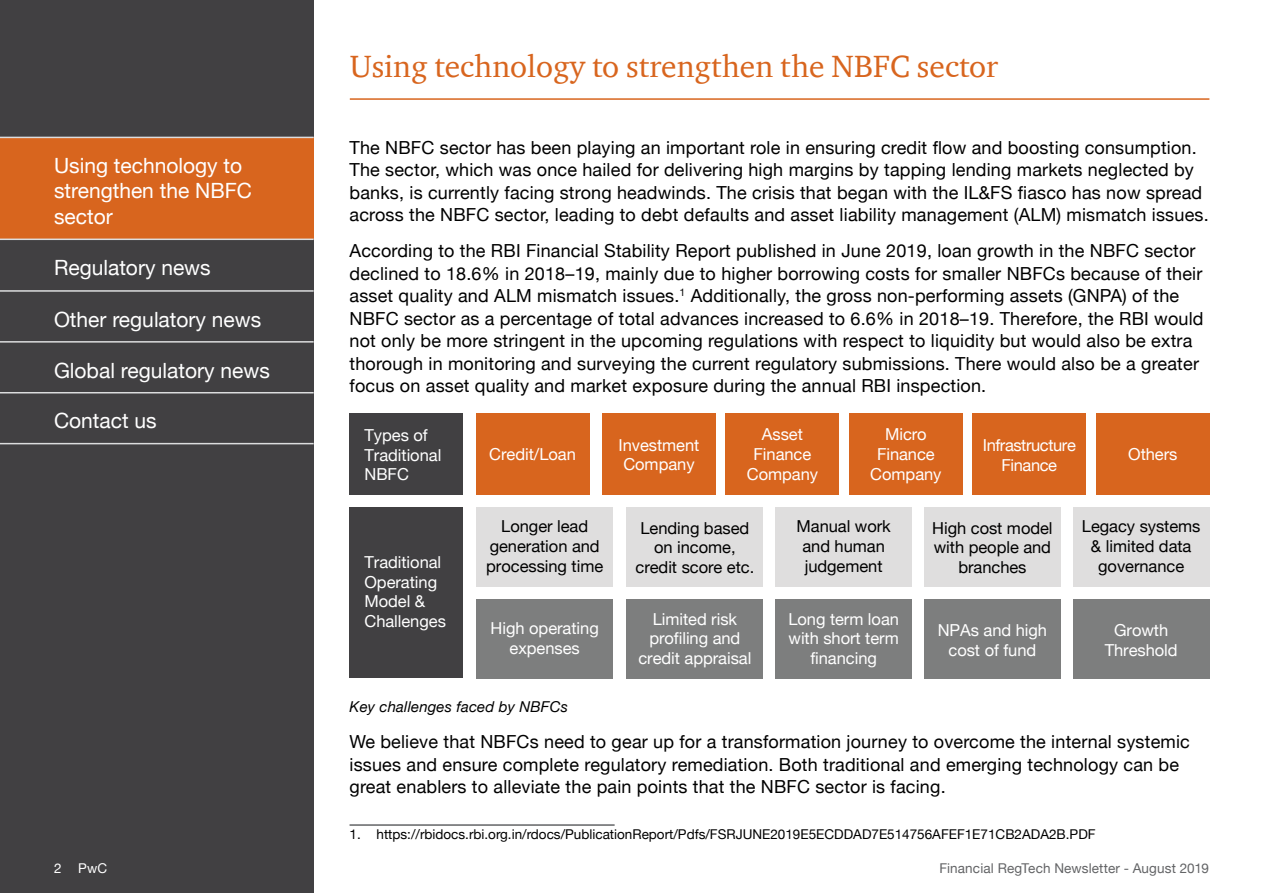
<style>
.page{position:relative;width:1263px;height:893px;background:#fff}
.page>*{position:absolute;margin:0;border:0;box-sizing:border-box;transform-origin:0 0}
.t1{font:31.5px "ITC Charter Com";color:#d8651e}
.t2{font:21px/25.2px "Helvetica Neue";color:#fff}
.t3{font:18px/22.5px "Helvetica Neue";letter-spacing:.01em;color:#000}
.t4{font:16.5px/19.8px "Helvetica Neue";letter-spacing:-.005em;color:#fff;text-align:center}
.t5{font:16.5px/19.8px "Helvetica Neue";letter-spacing:-.005em;color:#000;text-align:center}
.t6{font:16.5px/19.8px "Helvetica Neue";letter-spacing:-.025em;color:#fff;text-align:center}
.t7{font:italic 15px "Helvetica Neue";letter-spacing:.01em;color:#000}
.t8{font:13.5px "Helvetica Neue";color:#000}
.t9{font:13.5px "Helvetica Neue";letter-spacing:.01em;color:#636466}
.t10{font:13.5px "Helvetica Neue";color:#fff}
</style>
<div class="page">
<div style="left:0;top:0;width:314px;height:893px;background:#414042"></div>
<div style="left:0;top:138px;width:314px;height:101px;background:#d8651e"></div>
<hr style="left:0;top:137px;width:314px;height:1px;background:#dcddde">
<hr style="left:0;top:239px;width:314px;height:1px;background:#dcddde">
<hr style="left:0;top:290px;width:314px;height:2px;background:#dcddde">
<hr style="left:0;top:341px;width:314px;height:2px;background:#dcddde">
<hr style="left:0;top:392px;width:314px;height:1px;background:#dcddde">
<hr style="left:0;top:443px;width:314px;height:1px;background:#dcddde">
<div style="left:350px;top:413px;width:113px;height:81px;background:#414042"></div>
<div style="left:476px;top:413px;width:113px;height:81px;background:#d8651e"></div>
<div style="left:602px;top:413px;width:114px;height:81px;background:#d8651e"></div>
<div style="left:726px;top:413px;width:113px;height:81px;background:#d8651e"></div>
<div style="left:849px;top:413px;width:113px;height:81px;background:#d8651e"></div>
<div style="left:973px;top:413px;width:113px;height:81px;background:#d8651e"></div>
<div style="left:1096px;top:413px;width:113px;height:81px;background:#d8651e"></div>
<div style="left:627px;top:507px;width:136px;height:79px;background:#dfdede"></div>
<div style="left:476px;top:507px;width:137px;height:79px;background:#dfdede"></div>
<div style="left:775px;top:507px;width:137px;height:79px;background:#dfdede"></div>
<div style="left:924px;top:507px;width:137px;height:79px;background:#dfdede"></div>
<div style="left:1073px;top:507px;width:136px;height:79px;background:#dfdede"></div>
<div style="left:627px;top:600px;width:136px;height:79px;background:#7d7e7e"></div>
<div style="left:476px;top:600px;width:137px;height:79px;background:#7d7e7e"></div>
<div style="left:775px;top:600px;width:137px;height:79px;background:#7d7e7e"></div>
<div style="left:924px;top:600px;width:137px;height:79px;background:#7d7e7e"></div>
<div style="left:1073px;top:600px;width:136px;height:79px;background:#7d7e7e"></div>
<div style="left:350px;top:507px;width:113px;height:171px;background:#414042"></div>
<hr style="left:350px;top:824px;width:265px;height:2px;background:#636466">
<hr style="left:350px;top:98px;width:859px;height:2px;background:#d8651e">
<p class="t2" style="left:54px;top:154px;width:199px">Using technology to strengthen the NBFC sector</p>
<p class="t2" style="left:54px;top:256px;width:158px">Regulatory news</p>
<p class="t2" style="left:54px;top:308px;width:209px">Other regulatory news</p>
<p class="t2" style="left:54px;top:359px;width:217px">Global regulatory news</p>
<p class="t2" style="left:54px;top:410px;width:104px">Contact us</p>
<h1 class="t1" style="left:350px;top:47px;width:650px">Using technology to strengthen the NBFC sector</h1>
<p class="t3" style="left:350px;top:137px;width:861px">The NBFC sector has been playing an important role in ensuring credit flow and boosting consumption.<br>The sector, which was once hailed for delivering high margins by tapping lending markets neglected by banks, is currently facing strong headwinds. The crisis that began with the IL&amp;FS fiasco has now spread across the NBFC sector, leading to debt defaults and asset liability management (ALM) mismatch issues.</p>
<p class="t3" style="left:349px;top:241px;width:855px">According to the RBI Financial Stability Report published in June 2019, loan growth in the NBFC sector declined to 18.6% in 2018–19, mainly due to higher borrowing costs for smaller NBFCs because of their asset quality and ALM mismatch issues.<sup>1</sup> Additionally, the gross non-performing assets (GNPA) of the NBFC sector as a percentage of total advances increased to 6.6% in 2018–19. Therefore, the RBI would not only be more stringent in the upcoming regulations with respect to liquidity but would also be extra thorough in monitoring and surveying the current regulatory submissions. There would also be a greater focus on asset quality and market exposure during the annual RBI inspection.</p>
<p class="t4" style="left:364px;top:426px;width:78px;text-align:left">Types of<br>Traditional<br>NBFC</p>
<p class="t4" style="left:618px;top:436px;width:82px;text-align:left">Investment<br>Company</p>
<p class="t4" style="left:747px;top:425px;width:73px">Asset<br>Finance<br>Company</p>
<p class="t4" style="left:870px;top:425px;width:73px">Micro<br>Finance<br>Company</p>
<p class="t6" style="left:983px;top:436px;width:95px">Infrastructure<br>Finance</p>
<p class="t4" style="left:1128px;top:445px;width:51px">Others</p>
<p class="t4" style="left:489px;top:445px;width:88px">Credit/Loan</p>
<p class="t4" style="left:364px;top:553px;width:83px;text-align:left">Traditional<br>Operating<br>Model &amp;<br>Challenges</p>
<p class="t5" style="left:486px;top:518px;width:118px">Longer lead generation and processing time</p>
<p class="t5" style="left:635px;top:519px;width:120px">Lending based on income, credit score etc.</p>
<p class="t5" style="left:796px;top:518px;width:96px">Manual work and human judgement</p>
<p class="t5" style="left:932px;top:519px;width:122px">High cost model with people and branches</p>
<p class="t5" style="left:1082px;top:518px;width:120px">Legacy systems &amp; limited data governance</p>
<p class="t4" style="left:491px;top:619px;width:110px">High operating expenses</p>
<p class="t4" style="left:638px;top:610px;width:114px">Limited risk profiling and credit appraisal</p>
<p class="t4" style="left:788px;top:610px;width:112px">Long term loan with short term financing</p>
<p class="t4" style="left:938px;top:621px;width:111px">NPAs and high cost of fund</p>
<p class="t4" style="left:1105px;top:621px;width:74px">Growth<br>Threshold</p>
<p class="t7" style="left:350px;top:696px;width:220px">Key challenges faced by NBFCs</p>
<p class="t3" style="left:350px;top:731px;width:842px">We believe that NBFCs need to gear up for a transformation journey to overcome the internal systemic issues and ensure complete regulatory remediation. Both traditional and emerging technology can be great enablers to alleviate the pain points that the NBFC sector is facing.</p>
<p class="t8" style="left:350px;top:825px;width:747px">1. https://rbidocs.rbi.org.in/rdocs/PublicationReport/Pdfs/FSRJUNE2019E5ECDDAD7E514756AFEF1E71CB2ADA2B.PDF</p>
<p class="t10" style="left:54px;top:858px;width:55px">2 PwC</p>
<p class="t9" style="left:939px;top:858px;width:271px">Financial RegTech Newsletter - August 2019</p>
</div>
